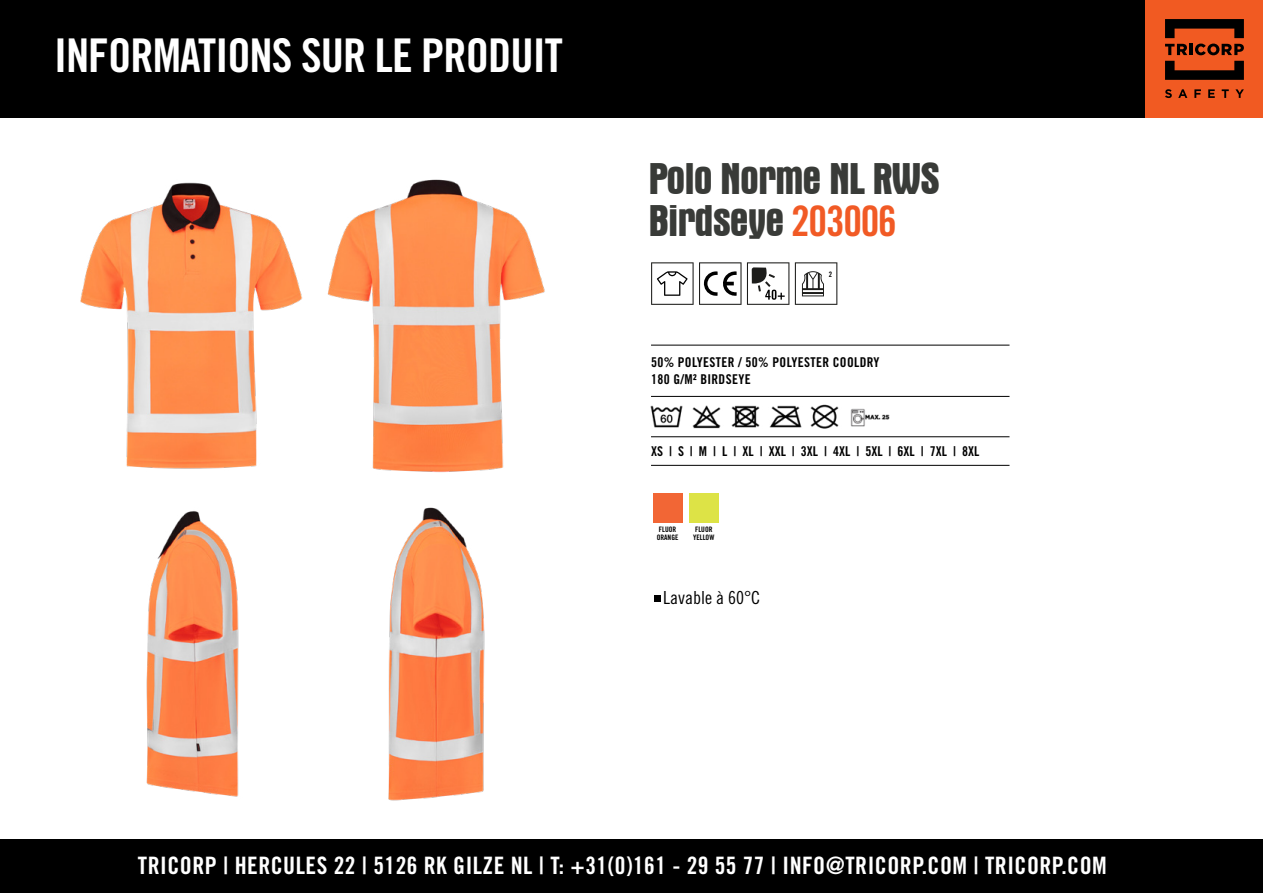
<style>
.page{position:relative;width:1263px;height:893px;background:#fff}
.page>*{position:absolute;margin:0;border:0;box-sizing:border-box;transform-origin:0 0}
.t1{font:46.5px "Trade Gothic LT Std Bd Cn 20";letter-spacing:-.02em;color:#fff}
.t2{font:700 condensed 45px/42px "Aurora BT";letter-spacing:-.025em;color:#393b38}
.t3{font:24px "Trade Gothic LT Std Bd Cn 20";letter-spacing:.02em;color:#fff}
.t4{font:18px "Trade Gothic LT Std Cn 18";color:#000}
.t5{font:13.5px/16.5px "Trade Gothic LT Std Bd Cn 20";letter-spacing:.025em;color:#000}
.t6{font:13.5px "Trade Gothic LT Std Bd Cn 20";color:#000}
.t7{font:7.5px/7.5px "Trade Gothic LT Std Bd Cn 20";color:#000}
.s1{font-family:"Trade Gothic LT Std Bd Cn 20";font-weight:400;font-stretch:normal;font-size:42px;color:#f15a25}
</style>
<div class="page">
<div style="left:0;top:0;width:1263px;height:117px;background:#000"></div>
<div style="left:1146px;top:0;width:117px;height:117px;background:#f15a22"></div>
<svg style="left:1165px;top:44px;width:79px;height:11px"></svg>
<svg style="left:1165px;top:19px;width:79px;height:19px"></svg>
<svg style="left:1165px;top:61px;width:79px;height:19px"></svg>
<svg style="left:1165px;top:89px;width:7px;height:9px"></svg>
<svg style="left:1178px;top:89px;width:9px;height:9px"></svg>
<svg style="left:1194px;top:89px;width:7px;height:9px"></svg>
<svg style="left:1208px;top:89px;width:7px;height:9px"></svg>
<svg style="left:1222px;top:89px;width:7px;height:9px"></svg>
<svg style="left:1235px;top:89px;width:9px;height:9px"></svg>
<div style="left:0;top:839px;width:1263px;height:54px;background:#000"></div>
<img style="left:80px;top:182px;width:206px;height:287px">
<img style="left:286px;top:179px;width:259px;height:294px">
<hr style="left:651px;top:345px;width:358px;height:1px;background:#000">
<hr style="left:651px;top:396px;width:358px;height:1px;background:#000">
<hr style="left:651px;top:436px;width:358px;height:1px;background:#000">
<hr style="left:651px;top:465px;width:358px;height:1px;background:#000">
<img style="left:650px;top:405px;width:33px;height:23px">
<img style="left:692px;top:405px;width:29px;height:24px">
<img style="left:731px;top:405px;width:29px;height:23px">
<img style="left:769px;top:405px;width:33px;height:23px">
<img style="left:810px;top:404px;width:29px;height:25px">
<img style="left:851px;top:408px;width:39px;height:18px">
<img style="left:653px;top:493px;width:29px;height:29px">
<img style="left:689px;top:493px;width:29px;height:29px">
<svg style="left:651px;top:262px;width:90px;height:43px"></svg>
<svg style="left:747px;top:262px;width:42px;height:43px"></svg>
<svg style="left:795px;top:262px;width:42px;height:43px"></svg>
<img style="left:146px;top:511px;width:93px;height:286px">
<img style="left:388px;top:507px;width:97px;height:294px">
<svg style="left:654px;top:596px;width:6px;height:6px"></svg>
<h1 class="t1" style="left:54px;top:28px;width:510px">INFORMATIONS SUR LE PRODUIT</h1>
<h2 class="t2" style="left:648px;top:158px;width:293px">Polo Norme NL RWS<br>Birdseye <span class="s1">203006</span></h2>
<p class="t7" style="left:829px;top:270px;width:5px">2</p>
<p class="t5" style="left:651px;top:354px;width:230px">50% POLYESTER / 50% POLYESTER COOLDRY<br>180 G/M² BIRDSEYE</p>
<p class="t6" style="left:651px;top:443px;width:330px">XS | S | M | L | XL | XXL | 3XL | 4XL | 5XL | 6XL | 7XL | 8XL</p>
<p class="t7" style="left:657px;top:526px;width:23px">FLUOR<br>ORANGE</p>
<p class="t7" style="left:693px;top:526px;width:23px">FLUOR<br>YELLOW</p>
<p class="t4" style="left:663px;top:587px;width:99px">Lavable à 60°C</p>
<p class="t3" style="left:138px;top:851px;width:970px">TRICORP | HERCULES 22 | 5126 RK GILZE NL | T: +31(0)161 - 29 55 77 | INFO@TRICORP.COM | TRICORP.COM</p>
</div>
